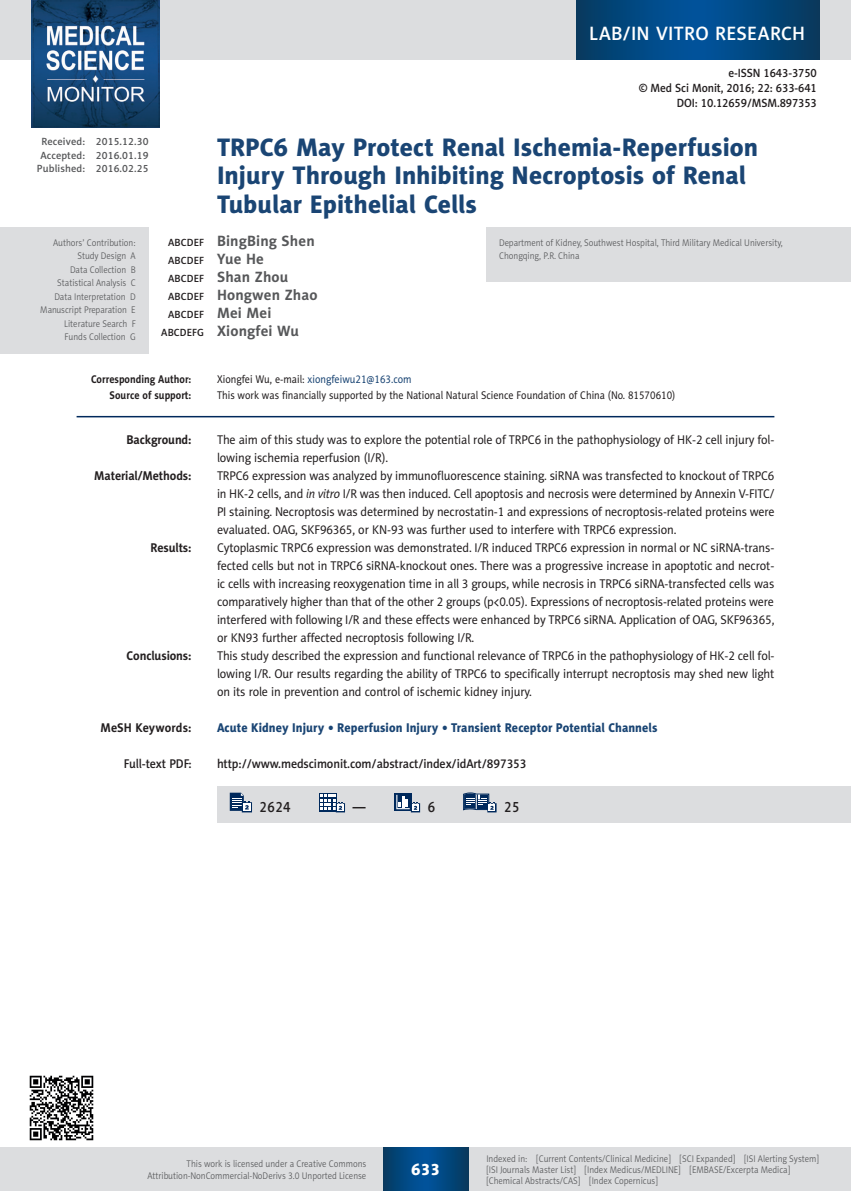
<style>
.page{position:relative;width:851px;height:1191px;background:#fff}
.page>*{position:absolute;margin:0;border:0;box-sizing:border-box;transform-origin:0 0}
.MSM_Tytul{font:25.5px/28.5px "Naomi Sans EFN Heavy";color:#1a4574}
.t1{font:19.5px "Naomi Sans EFN Medium";letter-spacing:.01em;color:#fff}
.t2{font:16.5px "Naomi Sans EFN Heavy";color:#fff}
.MSM_Autorzy{font:700 15px "Naomi Sans EFN";letter-spacing:.01em;color:#57585a}
.MSM_dane{font:15px "Naomi Sans EFN Medium";letter-spacing:.03em;color:#231f20;scale:.9 1}
.MSM_Summary_body{font:12.75px/18px "Naomi Sans EFN";letter-spacing:-.01em;color:#231f20;text-align:justify;scale:.95 1}
.MSM_keywords{font:12.75px "Naomi Sans EFN Heavy";letter-spacing:.005em;color:#1a4574;scale:.95 1}
.MSM_full_text_pdf{font:12.75px "Naomi Sans EFN Medium";letter-spacing:-.01em;color:#231f20;scale:.95 1}
.MSM_Summary_body-2{font:700 12.75px "Naomi Sans EFN";letter-spacing:-.01em;color:#231f20;scale:.95 1}
.MSM_keywords-2{font:700 12.75px "Naomi Sans EFN";letter-spacing:.005em;color:#231f20;scale:.95 1}
.MSM_full_text_pdf-2{font:12px "Naomi Sans EFN Medium";letter-spacing:-.01em;color:#231f20;scale:.95 1}
.MSM_Support{font:11.25px "Naomi Sans EFN";color:#231f20;scale:.9 1}
.MSM_Adres{font:11.25px "Naomi Sans EFN";color:#1a4574;scale:.9 1}
.MSM_Adres-2{font:700 11.25px "Naomi Sans EFN";color:#231f20;scale:.9 1}
.MSM_Support-2{font:700 11.25px "Naomi Sans EFN";color:#231f20;scale:.9 1}
.t3{font:10.5px "Naomi Sans EFN Medium";letter-spacing:.01em;color:#57585a}
.MSM_Autorzy-2{font:10.5px "Naomi Sans EFN Medium";letter-spacing:.01em;color:#231f20}
.MSM_Afiliacja{font:9.75px/11.2px "Naomi Sans EFN Light";color:#57585a;scale:.9 1}
.s1{font-family:"Naomi Sans EFN Medium";font-weight:400;font-size:10.5px;color:#231f20}
.s2{font-family:"Naomi Sans EFN";font-weight:700;font-size:15px;color:#57585a}
.s3{color:#231f20}
.s4{font-style:italic}
</style>
<div class="page">
<div style="left:217px;top:786px;width:633px;height:36px;background:#dcdddf"></div>
<svg style="left:230px;top:792px;width:22px;height:20px"></svg>
<div style="left:319px;top:793px;width:17px;height:18px;background:#00295c"></div>
<svg style="left:320px;top:794px;width:25px;height:18px"></svg>
<div style="left:394px;top:793px;width:18px;height:18px;background:#00295c"></div>
<svg style="left:396px;top:795px;width:24px;height:17px"></svg>
<svg style="left:463px;top:792px;width:33px;height:20px"></svg>
<hr style="left:77px;top:416px;width:697px;height:1px;background:#00295c">
<div style="left:0;top:228px;width:148px;height:126px;background:#dcdddf"></div>
<div style="left:486px;top:228px;width:364px;height:54px;background:#dcdddf"></div>
<img style="left:29px;top:1075px;width:65px;height:66px">
<div style="left:0;top:1148px;width:850px;height:43px;background:#dcdddf"></div>
<svg style="left:383px;top:1147px;width:85px;height:43px;background:#02477e"></svg>
<div style="left:0;top:0;width:850px;height:60px;background:#dcdddf"></div>
<img style="left:32px;top:0;width:127px;height:128px">
<svg style="left:576px;top:0;width:243px;height:60px;background:#02477e"></svg>
<h2 class="t1" style="left:589px;top:22px;width:217px">LAB/IN VITRO RESEARCH</h2>
<p class="MSM_full_text_pdf-2" style="left:728px;top:66px;width:95px">e-ISSN 1643-3750</p>
<p class="MSM_full_text_pdf-2" style="left:638px;top:81px;width:189px">© Med Sci Monit, 2016; 22: 633-641</p>
<p class="MSM_full_text_pdf-2" style="left:676px;top:96px;width:149px">DOI: 10.12659/MSM.897353</p>
<p class="MSM_Tytul" style="left:217px;top:132px;width:542px">TRPC6 May Protect Renal Ischemia-Reperfusion<br>Injury Through Inhibiting Necroptosis of Renal<br>Tubular Epithelial Cells</p>
<p class="MSM_Autorzy" style="left:168px;top:232px;width:148px"><span class="s1">ABCDEF</span> BingBing Shen</p>
<p class="MSM_Autorzy-2" style="left:168px;top:254px;width:97px">ABCDEF <span class="s2">Yue He</span></p>
<p class="MSM_Autorzy" style="left:168px;top:268px;width:122px"><span class="s1">ABCDEF</span> Shan Zhou</p>
<p class="MSM_Autorzy" style="left:168px;top:286px;width:151px"><span class="s1">ABCDEF</span> Hongwen Zhao</p>
<p class="MSM_Autorzy-2" style="left:168px;top:308px;width:105px">ABCDEF <span class="s2">Mei Mei</span></p>
<p class="MSM_Autorzy" style="left:161px;top:322px;width:139px"><span class="s1">ABCDEFG</span> Xiongfei Wu</p>
<p class="MSM_Adres-2" style="left:91px;top:373px;width:113px">Corresponding Author:</p>
<p class="MSM_Adres" style="left:217px;top:373px;width:218px"><span class="s3">Xiongfei Wu, e-mail:</span> xiongfeiwu21@163.com</p>
<p class="MSM_Support-2" style="left:110px;top:388px;width:92px">Source of support:</p>
<p class="MSM_Support" style="left:217px;top:388px;width:510px">This work was financially supported by the National Natural Science Foundation of China (No. 81570610)</p>
<p class="MSM_Summary_body-2" style="left:126px;top:432px;width:70px">Background:</p>
<p class="MSM_Summary_body" style="left:217px;top:431px;width:588px">The aim of this study was to explore the potential role of TRPC6 in the pathophysiology of HK-2 cell injury fol&shy;lowing ischemia reperfusion (I/R).</p>
<p class="MSM_Summary_body-2" style="left:94px;top:468px;width:104px">Material/Methods:</p>
<p class="MSM_Summary_body" style="left:217px;top:467px;width:588px">TRPC6 expression was analyzed by immunofluorescence staining. siRNA was transfected to knockout of TRPC6 in HK-2 cells, and <span class="s4">in vitro</span> I/R was then induced. Cell apoptosis and necrosis were determined by Annexin V-FITC/ PI staining. Necroptosis was determined by necrostatin-1 and expressions of necroptosis-related proteins were evaluated. OAG, SKF96365, or KN-93 was further used to interfere with TRPC6 expression.</p>
<p class="MSM_Summary_body-2" style="left:150px;top:540px;width:45px">Results:</p>
<p class="MSM_Summary_body" style="left:217px;top:539px;width:588px">Cytoplasmic TRPC6 expression was demonstrated. I/R induced TRPC6 expression in normal or NC siRNA-trans&shy;fected cells but not in TRPC6 siRNA-knockout ones. There was a progressive increase in apoptotic and necrot&shy;ic cells with increasing reoxygenation time in all 3 groups, while necrosis in TRPC6 siRNA-transfected cells was comparatively higher than that of the other 2 groups (p&lt;0.05). Expressions of necroptosis-related proteins were interfered with following I/R and these effects were enhanced by TRPC6 siRNA. Application of OAG, SKF96365, or KN93 further affected necroptosis following I/R.</p>
<p class="MSM_Summary_body-2" style="left:127px;top:648px;width:70px">Conclusions:</p>
<p class="MSM_Summary_body" style="left:217px;top:647px;width:588px">This study described the expression and functional relevance of TRPC6 in the pathophysiology of HK-2 cell fol&shy;lowing I/R. Our results regarding the ability of TRPC6 to specifically interrupt necroptosis may shed new light on its role in prevention and control of ischemic kidney injury.</p>
<p class="MSM_keywords-2" style="left:100px;top:720px;width:97px">MeSH Keywords:</p>
<p class="MSM_keywords" style="left:217px;top:720px;width:465px">Acute Kidney Injury • Reperfusion Injury • Transient Receptor Potential Channels</p>
<p class="MSM_full_text_pdf" style="left:124px;top:756px;width:73px">Full-text PDF:</p>
<p class="MSM_full_text_pdf" style="left:217px;top:756px;width:327px">http://www.medscimonit.com/abstract/index/idArt/897353</p>
<p class="t3" style="left:41px;top:136px;width:109px">Received: 2015.12.30</p>
<p class="t3" style="left:40px;top:149px;width:110px">Accepted: 2016.01.19</p>
<p class="t3" style="left:37px;top:163px;width:113px">Published: 2016.02.25</p>
<p class="MSM_Afiliacja" style="left:53px;top:237px;width:93px">Authors’ Contribution:</p>
<p class="MSM_Afiliacja" style="left:77px;top:250px;width:66px">Study Design A</p>
<p class="MSM_Afiliacja" style="left:70px;top:264px;width:74px">Data Collection B</p>
<p class="MSM_Afiliacja" style="left:57px;top:277px;width:89px">Statistical Analysis C</p>
<p class="MSM_Afiliacja" style="left:54px;top:291px;width:92px">Data Interpretation D</p>
<p class="MSM_Afiliacja" style="left:40px;top:304px;width:107px">Manuscript Preparation E</p>
<p class="MSM_Afiliacja" style="left:64px;top:318px;width:81px">Literature Search F</p>
<p class="MSM_Afiliacja" style="left:65px;top:331px;width:80px">Funds Collection G</p>
<p class="MSM_Afiliacja" style="left:499px;top:236px;width:316px;line-height:13.5px">Department of Kidney, Southwest Hospital, Third Military Medical University,<br>Chongqing, P.R. China</p>
<p class="MSM_dane" style="left:259px;top:798px;width:36px">2624</p>
<p class="MSM_dane" style="left:352px;top:798px;width:16px">—</p>
<p class="MSM_dane" style="left:427px;top:798px;width:10px">6</p>
<p class="MSM_dane" style="left:504px;top:798px;width:19px">25</p>
<p class="MSM_Afiliacja" style="left:147px;top:1158px;width:245px;text-align:right">This work is licensed under a Creative Commons<br>Attribution-NonCommercial-NoDerivs 3.0 Unported License</p>
<p class="t2" style="left:411px;top:1159px;width:30px">633</p>
<p class="MSM_Afiliacja" style="left:486px;top:1152px;width:371px">Indexed in: [Current Contents/Clinical Medicine] [SCI Expanded] [ISI Alerting System] [ISI Journals Master List] [Index Medicus/MEDLINE] [EMBASE/Excerpta Medica] [Chemical Abstracts/CAS] [Index Copernicus]</p>
</div>
